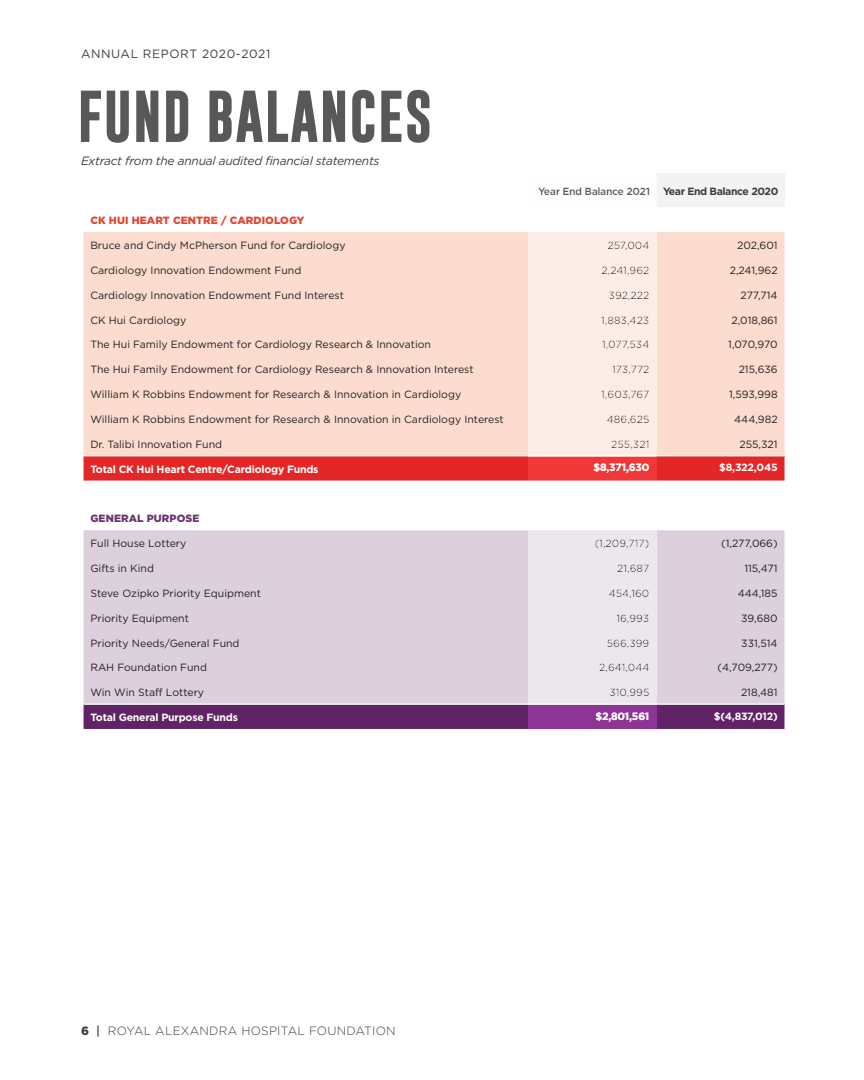
<style>
.page{position:relative;width:864px;height:1080px;background:#fff}
.page>*{position:absolute;margin:0;border:0;box-sizing:border-box;transform-origin:0 0}
.t1{font:700 52.5px "Gobold";letter-spacing:.02em;color:#57585a}
.t2{font:italic 12px "Gotham HTF";letter-spacing:-.02em;color:#3e3e3f}
.t3{font:300 12px "Gotham HTF";letter-spacing:.02em;color:#3e3e3f}
.t4{font:12px "Gotham HTF";letter-spacing:.05em;color:#3e3e3f}
.t5{font:10.5px "Gotham HTF";color:#231f20}
.t6{font:700 10.5px "Gotham HTF";letter-spacing:-.02em;color:#fff}
.t7{font:700 10.5px "Gotham HTF";letter-spacing:-.04em;color:#3e3e3f}
.t8{font:900 10.5px "Gotham HTF";letter-spacing:.01em;color:#e44530}
.t9{font:900 10.5px "Gotham HTF";letter-spacing:.01em;color:#6b356e}
.s1{font-weight:900}
.s2{font-weight:500}
</style>
<div class="page">
<div style="left:656px;top:174px;width:129px;height:33px;background:#f2f3f4"></div>
<div style="left:84px;top:232px;width:701px;height:223px;background:#fbdcce"></div>
<svg style="left:84px;top:456px;width:701px;height:25px;background:#e32d2d"></svg>
<div style="left:84px;top:530px;width:701px;height:173px;background:#dbd0dc"></div>
<div style="left:84px;top:705px;width:701px;height:24px;background:#602365"></div>
<hr style="left:84px;top:455px;width:444px;height:1px;background:#f2f3f4">
<hr style="left:656px;top:455px;width:129px;height:1px;background:#f2f3f4">
<hr style="left:84px;top:703px;width:444px;height:2px;background:#f2f3f4">
<hr style="left:656px;top:703px;width:129px;height:2px;background:#f2f3f4">
<svg style="left:528px;top:232px;width:128px;height:497px;background:#f0dbde"></svg>
<p class="t4" style="left:81px;top:48px;width:191px">ANNUAL REPORT 2020-2021</p>
<h1 class="t1" style="left:78px;top:82px;width:356px">FUND BALANCES</h1>
<p class="t2" style="left:81px;top:154px;width:300px">Extract from the annual audited financial statements</p>
<p class="t7" style="left:538px;top:185px;width:242px">Year End Balance 2021 Year End Balance 2020</p>
<p class="t8" style="left:90px;top:214px;width:216px">CK HUI HEART CENTRE / CARDIOLOGY</p>
<p class="t5" style="left:90px;top:239px;width:257px">Bruce and Cindy McPherson Fund for Cardiology</p>
<p class="t5" style="left:607px;top:239px;width:44px">257,004</p>
<p class="t5" style="left:737px;top:239px;width:42px">202,601</p>
<p class="t5" style="left:90px;top:264px;width:212px">Cardiology Innovation Endowment Fund</p>
<p class="t5" style="left:602px;top:264px;width:49px">2,241,962</p>
<p class="t5" style="left:730px;top:264px;width:49px">2,241,962</p>
<p class="t5" style="left:90px;top:289px;width:255px">Cardiology Innovation Endowment Fund Interest</p>
<p class="t5" style="left:609px;top:289px;width:42px">392,222</p>
<p class="t5" style="left:741px;top:289px;width:39px">277,714</p>
<p class="t5" style="left:90px;top:314px;width:97px">CK Hui Cardiology</p>
<p class="t5" style="left:601px;top:314px;width:50px">1,883,423</p>
<p class="t5" style="left:732px;top:314px;width:48px">2,018,861</p>
<p class="t5" style="left:90px;top:339px;width:342px">The Hui Family Endowment for Cardiology Research &amp; Innovation</p>
<p class="t5" style="left:602px;top:339px;width:49px">1,077,534</p>
<p class="t5" style="left:728px;top:339px;width:51px">1,070,970</p>
<p class="t5" style="left:90px;top:364px;width:385px">The Hui Family Endowment for Cardiology Research &amp; Innovation Interest</p>
<p class="t5" style="left:612px;top:364px;width:39px">173,772</p>
<p class="t5" style="left:739px;top:364px;width:40px">215,636</p>
<p class="t5" style="left:90px;top:389px;width:372px">William K Robbins Endowment for Research &amp; Innovation in Cardiology</p>
<p class="t5" style="left:601px;top:389px;width:50px">1,603,767</p>
<p class="t5" style="left:729px;top:389px;width:50px">1,593,998</p>
<p class="t5" style="left:90px;top:413px;width:415px">William K Robbins Endowment for Research &amp; Innovation in Cardiology Interest</p>
<p class="t5" style="left:607px;top:413px;width:44px">486,625</p>
<p class="t5" style="left:734px;top:413px;width:45px">444,982</p>
<p class="t5" style="left:90px;top:438px;width:133px">Dr. Talibi Innovation Fund</p>
<p class="t5" style="left:611px;top:438px;width:40px">255,321</p>
<p class="t5" style="left:739px;top:438px;width:40px">255,321</p>
<p class="t6" style="left:90px;top:463px;width:230px">Total CK Hui Heart Centre/Cardiology Funds</p>
<p class="t6" style="left:594px;top:462px;width:57px">$8,371,630</p>
<p class="t6" style="left:719px;top:462px;width:60px">$8,322,045</p>
<p class="t9" style="left:90px;top:512px;width:111px">GENERAL PURPOSE</p>
<p class="t5" style="left:90px;top:538px;width:98px">Full House Lottery</p>
<p class="t5" style="left:595px;top:538px;width:56px">(1,209,717)</p>
<p class="t5" style="left:721px;top:538px;width:58px">(1,277,066)</p>
<p class="t5" style="left:90px;top:562px;width:65px">Gifts in Kind</p>
<p class="t5" style="left:617px;top:562px;width:34px">21,687</p>
<p class="t5" style="left:744px;top:562px;width:35px">115,471</p>
<p class="t5" style="left:90px;top:587px;width:172px">Steve Ozipko Priority Equipment</p>
<p class="t5" style="left:609px;top:587px;width:42px">454,160</p>
<p class="t5" style="left:738px;top:587px;width:41px">444,185</p>
<p class="t5" style="left:90px;top:612px;width:100px">Priority Equipment</p>
<p class="t5" style="left:616px;top:612px;width:35px">16,993</p>
<p class="t5" style="left:741px;top:612px;width:38px">39,680</p>
<p class="t5" style="left:90px;top:637px;width:151px">Priority Needs/General Fund</p>
<p class="t5" style="left:607px;top:637px;width:44px">566,399</p>
<p class="t5" style="left:741px;top:637px;width:38px">331,514</p>
<p class="t5" style="left:90px;top:662px;width:118px">RAH Foundation Fund</p>
<p class="t5" style="left:599px;top:662px;width:52px">2,641,044</p>
<p class="t5" style="left:718px;top:662px;width:62px">(4,709,277)</p>
<p class="t5" style="left:90px;top:687px;width:115px">Win Win Staff Lottery</p>
<p class="t5" style="left:609px;top:687px;width:42px">310,995</p>
<p class="t5" style="left:741px;top:687px;width:38px">218,481</p>
<p class="t6" style="left:90px;top:711px;width:149px">Total General Purpose Funds</p>
<p class="t6" style="left:595px;top:710px;width:55px">$2,801,561</p>
<p class="t6" style="left:714px;top:710px;width:65px">$(4,837,012)</p>
<p class="t3" style="left:81px;top:1024px;width:316px"><span class="s1">6</span> <span class="s2">|</span> ROYAL ALEXANDRA HOSPITAL FOUNDATION</p>
</div>
